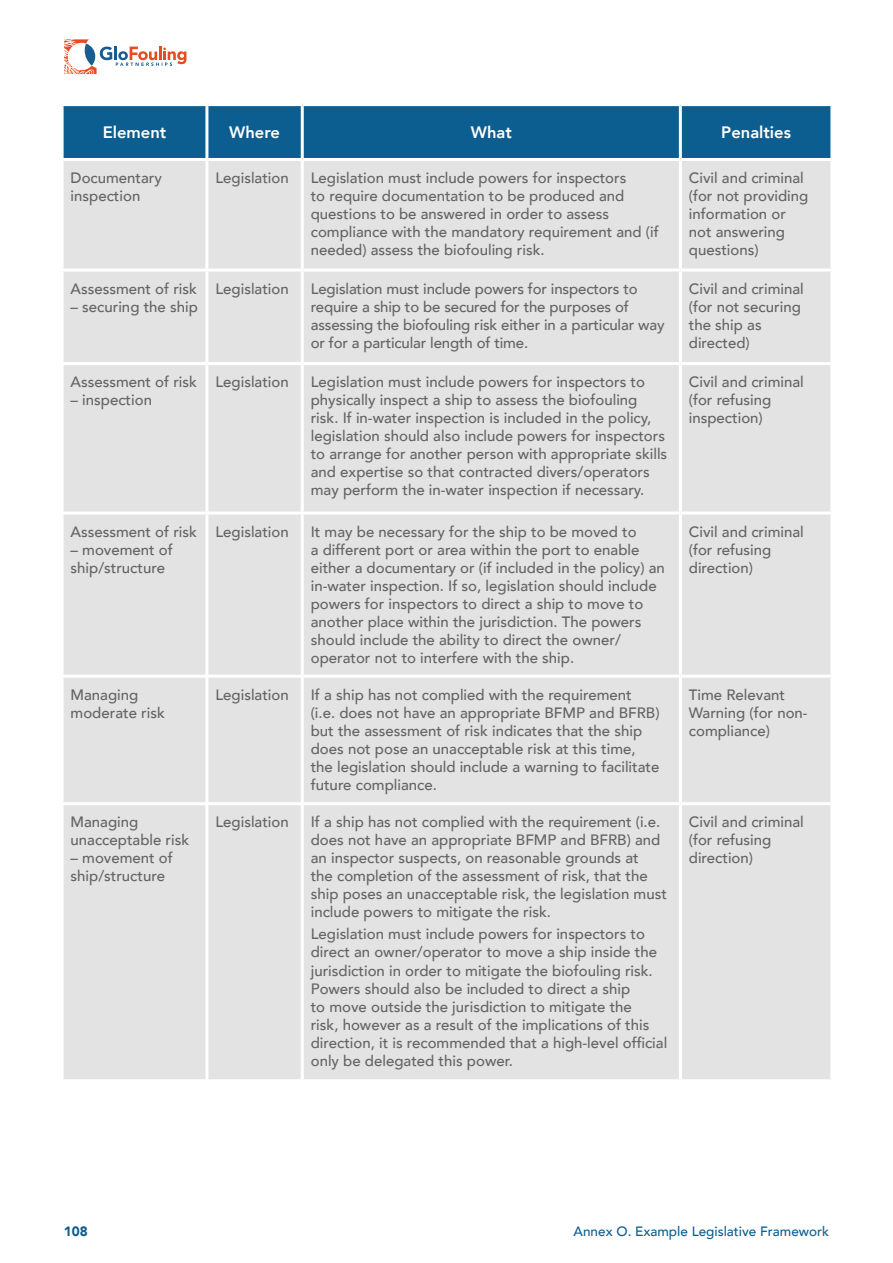
<style>
.page{position:relative;width:893px;height:1263px;background:#fff}
.page>*{position:absolute;margin:0;border:0;box-sizing:border-box;transform-origin:0 0}
.t1{font:800 16.5px "Avenir";color:#fff}
.t2{font:500 15px/18px "Avenir";color:#646363}
.t3{font:500 13.5px "Avenir";color:#0c5d90}
.t4{font:900 13.5px "Avenir";color:#0c5d90}
</style>
<div class="page">
<svg style="left:64px;top:39px;width:122px;height:36px"></svg>
<div style="left:64px;top:106px;width:766px;height:52px;background:#0c5d90"></div>
<div style="left:64px;top:161px;width:766px;height:918px;background:#e3e3e3"></div>
<hr style="left:205px;top:106px;width:3px;height:52px;background:#fff">
<hr style="left:301px;top:106px;width:3px;height:52px;background:#fff">
<hr style="left:679px;top:106px;width:3px;height:52px;background:#fff">
<hr style="left:205px;top:161px;width:3px;height:108px;background:#fff">
<hr style="left:301px;top:161px;width:3px;height:108px;background:#fff">
<hr style="left:679px;top:161px;width:3px;height:108px;background:#fff">
<hr style="left:61px;top:269px;width:146px;height:3px;background:#fff">
<hr style="left:207px;top:269px;width:95px;height:3px;background:#fff">
<hr style="left:205px;top:272px;width:3px;height:90px;background:#fff">
<hr style="left:302px;top:269px;width:378px;height:3px;background:#fff">
<hr style="left:301px;top:272px;width:3px;height:90px;background:#fff">
<hr style="left:680px;top:269px;width:153px;height:3px;background:#fff">
<hr style="left:679px;top:272px;width:3px;height:90px;background:#fff">
<hr style="left:61px;top:362px;width:146px;height:3px;background:#fff">
<hr style="left:207px;top:362px;width:95px;height:3px;background:#fff">
<hr style="left:205px;top:365px;width:3px;height:146px;background:#fff">
<hr style="left:302px;top:362px;width:378px;height:3px;background:#fff">
<hr style="left:301px;top:365px;width:3px;height:146px;background:#fff">
<hr style="left:680px;top:362px;width:153px;height:3px;background:#fff">
<hr style="left:679px;top:365px;width:3px;height:146px;background:#fff">
<hr style="left:61px;top:511px;width:146px;height:3px;background:#fff">
<hr style="left:207px;top:511px;width:95px;height:3px;background:#fff">
<hr style="left:205px;top:514px;width:3px;height:161px;background:#fff">
<hr style="left:302px;top:511px;width:378px;height:3px;background:#fff">
<hr style="left:301px;top:514px;width:3px;height:161px;background:#fff">
<hr style="left:680px;top:511px;width:153px;height:3px;background:#fff">
<hr style="left:679px;top:514px;width:3px;height:161px;background:#fff">
<hr style="left:61px;top:675px;width:146px;height:3px;background:#fff">
<hr style="left:207px;top:675px;width:95px;height:3px;background:#fff">
<hr style="left:205px;top:678px;width:3px;height:124px;background:#fff">
<hr style="left:302px;top:675px;width:378px;height:3px;background:#fff">
<hr style="left:301px;top:678px;width:3px;height:124px;background:#fff">
<hr style="left:680px;top:675px;width:153px;height:3px;background:#fff">
<hr style="left:679px;top:678px;width:3px;height:124px;background:#fff">
<hr style="left:61px;top:802px;width:146px;height:3px;background:#fff">
<hr style="left:207px;top:802px;width:95px;height:3px;background:#fff">
<hr style="left:205px;top:805px;width:3px;height:274px;background:#fff">
<hr style="left:302px;top:802px;width:378px;height:3px;background:#fff">
<hr style="left:301px;top:805px;width:3px;height:274px;background:#fff">
<hr style="left:680px;top:802px;width:153px;height:3px;background:#fff">
<hr style="left:679px;top:805px;width:3px;height:274px;background:#fff">
<p class="t1" style="left:103px;top:120px;width:65px">Element</p>
<p class="t1" style="left:229px;top:120px;width:52px">Where</p>
<p class="t1" style="left:471px;top:120px;width:42px">What</p>
<p class="t1" style="left:721px;top:120px;width:71px">Penalties</p>
<p class="t2" style="left:71px;top:168px;width:93px">Documentary inspection</p>
<p class="t2" style="left:215px;top:168px;width:75px">Legislation</p>
<p class="t2" style="left:311px;top:168px;width:349px">Legislation must include powers for inspectors<br>to require documentation to be produced and questions to be answered in order to assess compliance with the mandatory requirement and (if needed) assess the biofouling risk.</p>
<p class="t2" style="left:689px;top:168px;width:121px">Civil and criminal (for not providing information or not answering questions)</p>
<p class="t2" style="left:71px;top:278px;width:128px">Assessment of risk</p>
<p class="t2" style="left:71px;top:296px;width:129px">– securing the ship</p>
<p class="t2" style="left:215px;top:278px;width:75px">Legislation</p>
<p class="t2" style="left:311px;top:278px;width:355px">Legislation must include powers for inspectors to require a ship to be secured for the purposes of assessing the biofouling risk either in a particular way or for a particular length of time.</p>
<p class="t2" style="left:689px;top:278px;width:116px">Civil and criminal (for not securing the ship as directed)</p>
<p class="t2" style="left:71px;top:372px;width:128px">Assessment of risk</p>
<p class="t2" style="left:71px;top:390px;width:83px">– inspection</p>
<p class="t2" style="left:71px;top:521px;width:128px">Assessment of risk</p>
<p class="t2" style="left:71px;top:539px;width:104px">– movement of ship/structure</p>
<p class="t2" style="left:215px;top:372px;width:75px">Legislation</p>
<p class="t2" style="left:311px;top:372px;width:358px">Legislation must include powers for inspectors to physically inspect a ship to assess the biofouling risk. If in-water inspection is included in the policy, legislation should also include powers for inspectors to arrange for another person with appropriate skills and expertise so that contracted divers/operators may perform the in-water inspection if necessary.</p>
<p class="t2" style="left:689px;top:372px;width:116px">Civil and criminal (for refusing inspection)</p>
<p class="t2" style="left:215px;top:521px;width:75px">Legislation</p>
<p class="t2" style="left:311px;top:521px;width:355px">It may be necessary for the ship to be moved to<br>a different port or area within the port to enable either a documentary or (if included in the policy) an in-water inspection. If so, legislation should include powers for inspectors to direct a ship to move to another place within the jurisdiction. The powers should include the ability to direct the owner/ operator not to interfere with the ship.</p>
<p class="t2" style="left:689px;top:521px;width:116px">Civil and criminal (for refusing direction)</p>
<p class="t2" style="left:71px;top:685px;width:96px">Managing moderate risk</p>
<p class="t2" style="left:215px;top:685px;width:75px">Legislation</p>
<p class="t2" style="left:311px;top:685px;width:350px">If a ship has not complied with the requirement (i.e. does not have an appropriate BFMP and BFRB) but the assessment of risk indicates that the ship does not pose an unacceptable risk at this time, the legislation should include a warning to facilitate future compliance.</p>
<p class="t2" style="left:689px;top:685px;width:120px">Time Relevant<br>Warning (for non&shy;compliance)</p>
<p class="t2" style="left:71px;top:812px;width:120px">Managing unacceptable risk</p>
<p class="t2" style="left:71px;top:848px;width:104px">– movement of ship/structure</p>
<p class="t2" style="left:215px;top:812px;width:75px">Legislation</p>
<p class="t2" style="left:311px;top:812px;width:358px">If a ship has not complied with the requirement (i.e. does not have an appropriate BFMP and BFRB) and an inspector suspects, on reasonable grounds at<br>the completion of the assessment of risk, that the ship poses an unacceptable risk, the legislation must include powers to mitigate the risk.</p>
<p class="t2" style="left:311px;top:924px;width:358px">Legislation must include powers for inspectors to direct an owner/operator to move a ship inside the jurisdiction in order to mitigate the biofouling risk.<br>Powers should also be included to direct a ship<br>to move outside the jurisdiction to mitigate the<br>risk, however as a result of the implications of this direction, it is recommended that a high-level official only be delegated this power.</p>
<p class="t2" style="left:689px;top:812px;width:116px">Civil and criminal (for refusing direction)</p>
<p class="t4" style="left:64px;top:1220px;width:25px">108</p>
<p class="t3" style="left:574px;top:1220px;width:257px">Annex O. Example Legislative Framework</p>
</div>
